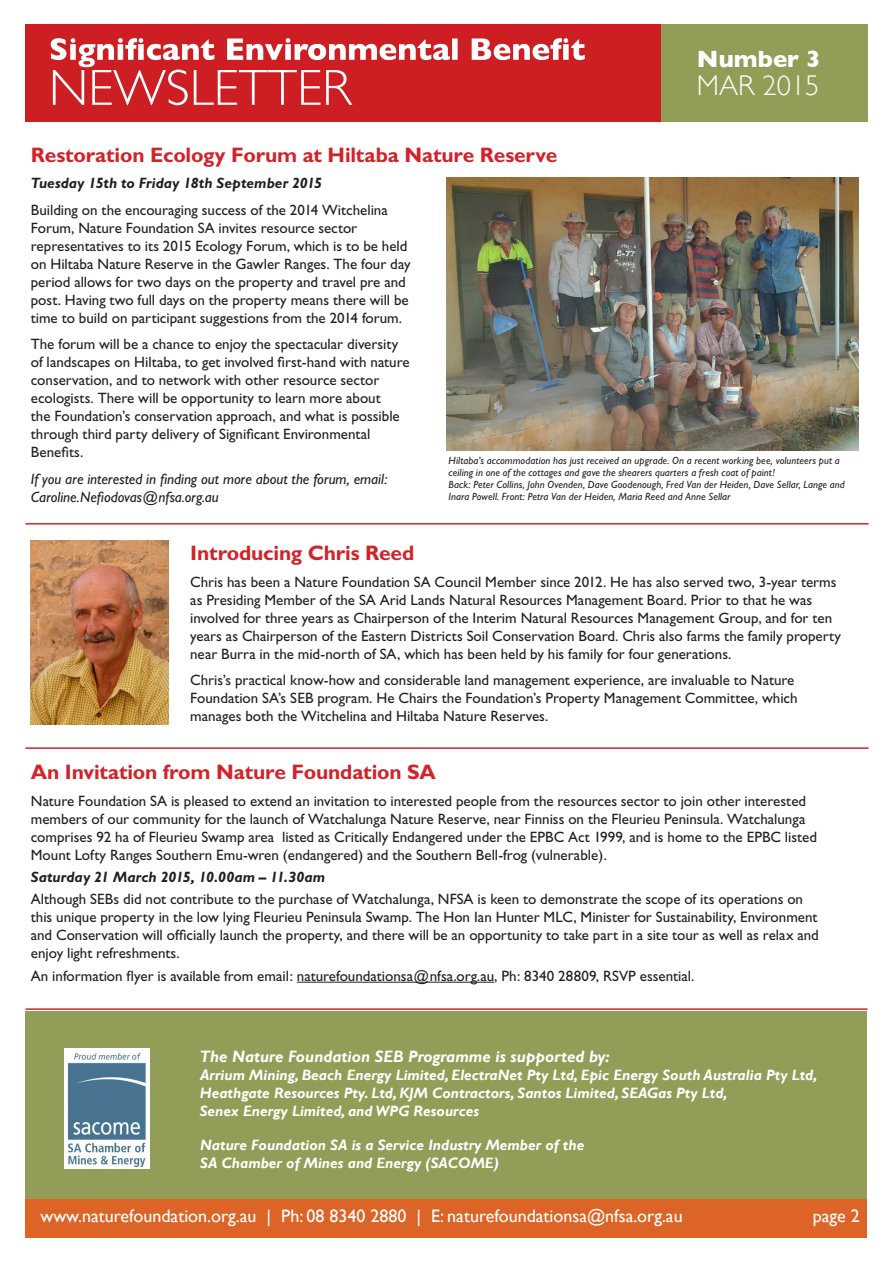
<style>
.page{position:relative;width:893px;height:1263px;background:#fff}
.page>*{position:absolute;margin:0;border:0;box-sizing:border-box;transform-origin:0 0}
.t1{font:300 51px "Gill Sans";color:#fff}
.t2{font:300 28.5px "Gill Sans";color:#fff}
.t3{font:700 24px "Gill Sans";color:#fff}
.headings{font:700 21px "Gill Sans CE";letter-spacing:-.01em;color:#d2232a}
.t4{font:18px "Gill Sans";color:#fff}
.t5{font:italic 700 16.5px "Gill Sans";color:#fff}
.body_text{font:15px/18px "Gill Sans CE";color:#231f20}
.t6{font:italic 700 15px/18px "Gill Sans";color:#fff}
.body_text-2{font:italic 15px/18px "Gill Sans CE";color:#231f20}
.body_text-3{font:italic 700 15px "Gill Sans CE";letter-spacing:.005em;color:#231f20}
.captions{font:italic 10.5px/12px "Gill Sans CE";letter-spacing:.01em;color:#231f20}
</style>
<div class="page">
<div style="left:26px;top:1011px;width:841px;height:226px;background:#929d57"></div>
<div style="left:26px;top:1199px;width:841px;height:38px;background:#dc6427"></div>
<div style="left:26px;top:24px;width:829px;height:98px;background:#cd1e24"></div>
<svg style="left:51px;top:38px;width:534px;height:29px"></svg>
<div style="left:661px;top:24px;width:206px;height:98px;background:#929d57"></div>
<hr style="left:297px;top:982px;width:197px;height:1px;background:#231f20">
<img style="left:31px;top:541px;width:138px;height:184px">
<hr style="left:26px;top:523px;width:842px;height:1px;background:#d2232a">
<img style="left:447px;top:178px;width:412px;height:272px">
<hr style="left:26px;top:747px;width:842px;height:2px;background:#d2232a">
<hr style="left:26px;top:1008px;width:841px;height:2px;background:#d2232a">
<div style="left:64px;top:1049px;width:85px;height:120px;background:#fff"></div>
<img style="left:67px;top:1052px;width:79px;height:116px">
<p class="t1" style="left:49px;top:48px;width:304px">NEWSLETTER</p>
<p class="t3" style="left:697px;top:39px;width:125px">Number 3</p>
<p class="t2" style="left:697px;top:64px;width:124px">MAR 2015</p>
<p class="headings" style="left:31px;top:142px;width:528px">Restoration Ecology Forum at Hiltaba Nature Reserve</p>
<p class="body_text-3" style="left:31px;top:174px;width:293px">Tuesday 15th to Friday 18th September 2015</p>
<p class="body_text" style="left:31px;top:201px;width:381px">Building on the encouraging success of the 2014 Witchelina Forum, Nature Foundation SA invites resource sector representatives to its 2015 Ecology Forum, which is to be held on Hiltaba Nature Reserve in the Gawler Ranges. The four day period allows for two days on the property and travel pre and post. Having two full days on the property means there will be time to build on participant suggestions from the 2014 forum.</p>
<p class="body_text" style="left:31px;top:335px;width:380px">The forum will be a chance to enjoy the spectacular diversity of landscapes on Hiltaba, to get involved first-hand with nature conservation, and to network with other resource sector ecologists. There will be opportunity to learn more about<br>the Foundation’s conservation approach, and what is possible through third party delivery of Significant Environmental Benefits.</p>
<p class="body_text-2" style="left:31px;top:470px;width:358px">If you are interested in finding out more about the forum, email:<br>Caroline.Nefiodovas@nfsa.org.au</p>
<p class="captions" style="left:449px;top:454px;width:393px">Hiltaba’s accommodation has just received an upgrade. On a recent working bee, volunteers put a ceiling in one of the cottages and gave the shearers quarters a fresh coat of paint!</p>
<p class="captions" style="left:449px;top:478px;width:398px">Back: Peter Collins, John Ovenden, Dave Goodenough, Fred Van der Heiden, Dave Sellar, Lange and<br>Inara Powell. Front: Petra Van der Heiden, Maria Reed and Anne Sellar</p>
<p class="headings" style="left:190px;top:541px;width:226px">Introducing Chris Reed</p>
<p class="body_text" style="left:190px;top:572px;width:652px">Chris has been a Nature Foundation SA Council Member since 2012. He has also served two, 3-year terms as Presiding Member of the SA Arid Lands Natural Resources Management Board. Prior to that he was involved for three years as Chairperson of the Interim Natural Resources Management Group, and for ten years as Chairperson of the Eastern Districts Soil Conservation Board. Chris also farms the family property near Burra in the mid-north of SA, which has been held by his family for four generations.</p>
<p class="body_text" style="left:190px;top:671px;width:609px">Chris’s practical know-how and considerable land management experience, are invaluable to Nature<br>Foundation SA’s SEB program. He Chairs the Foundation’s Property Management Committee, which manages both the Witchelina and Hiltaba Nature Reserves.</p>
<p class="headings" style="left:31px;top:760px;width:407px">An Invitation from Nature Foundation SA</p>
<p class="body_text" style="left:31px;top:792px;width:788px">Nature Foundation SA is pleased to extend an invitation to interested people from the resources sector to join other interested members of our community for the launch of Watchalunga Nature Reserve, near Finniss on the Fleurieu Peninsula. Watchalunga comprises 92 ha of Fleurieu Swamp area listed as Critically Endangered under the EPBC Act 1999, and is home to the EPBC listed Mount Lofty Ranges Southern Emu-wren (endangered) and the Southern Bell-frog (vulnerable).</p>
<p class="body_text-3" style="left:31px;top:868px;width:296px">Saturday 21 March 2015, 10.00am – 11.30am</p>
<p class="body_text" style="left:31px;top:890px;width:789px">Although SEBs did not contribute to the purchase of Watchalunga, NFSA is keen to demonstrate the scope of its operations on this unique property in the low lying Fleurieu Peninsula Swamp. The Hon Ian Hunter MLC, Minister for Sustainability, Environment and Conservation will officially launch the property, and there will be an opportunity to take part in a site tour as well as relax and enjoy light refreshments.</p>
<p class="body_text" style="left:31px;top:967px;width:665px">An information flyer is available from email: naturefoundationsa@nfsa.org.au, Ph: 8340 28809, RSVP essential.</p>
<p class="t5" style="left:200px;top:1047px;width:411px">The Nature Foundation SEB Programme is supported by:</p>
<p class="t6" style="left:200px;top:1066px;width:619px">Arrium Mining, Beach Energy Limited, ElectraNet Pty Ltd, Epic Energy South Australia Pty Ltd,<br>Heathgate Resources Pty. Ltd, KJM Contractors, Santos Limited, SEAGas Pty Ltd,<br>Senex Energy Limited, and WPG Resources</p>
<p class="t6" style="left:200px;top:1136px;width:386px">Nature Foundation SA is a Service Industry Member of the<br>SA Chamber of Mines and Energy (SACOME)</p>
<p class="t4" style="left:40px;top:1206px;width:644px">www.naturefoundation.org.au | Ph: 08 8340 2880 | E: naturefoundationsa@nfsa.org.au</p>
<p class="t4" style="left:813px;top:1206px;width:48px">page 2</p>
</div>
